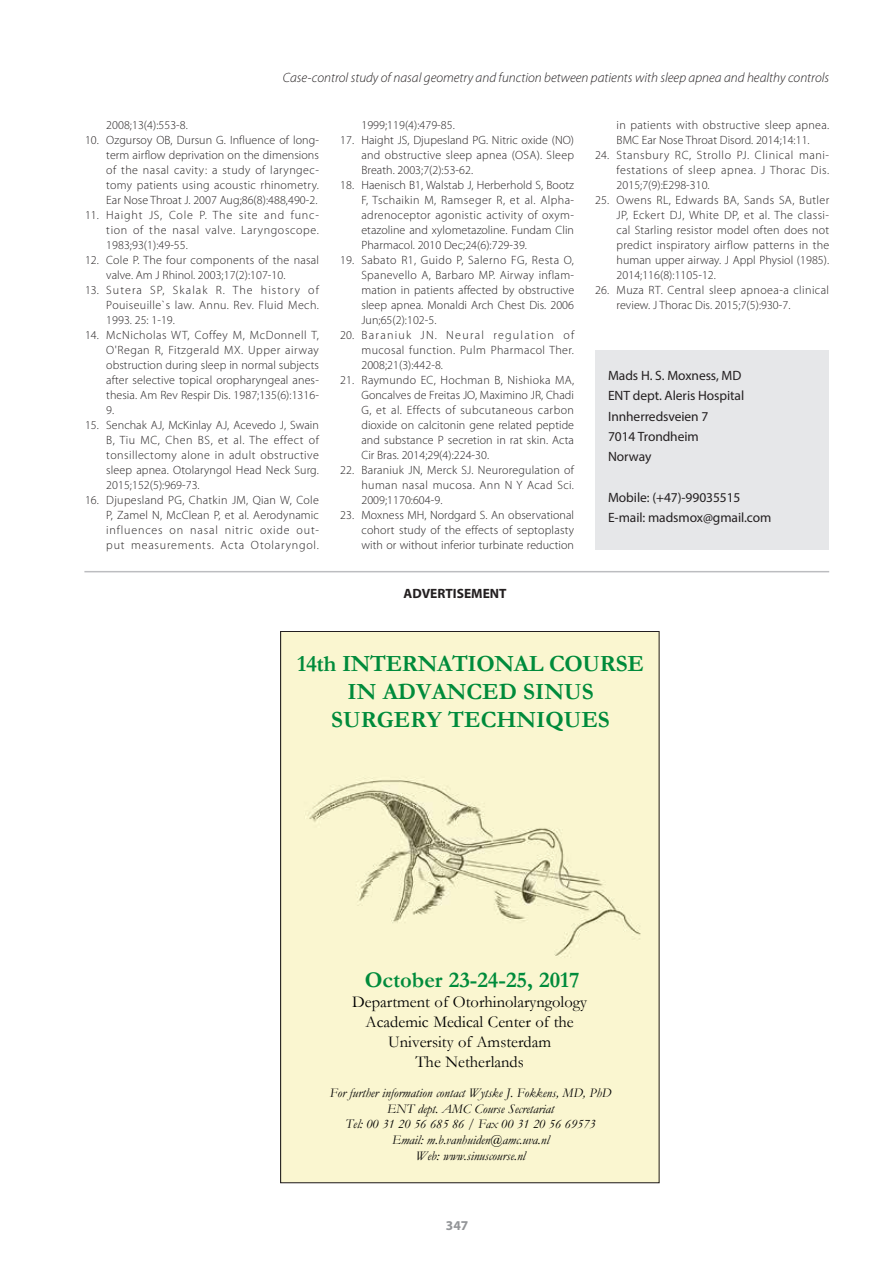
<style>
.page{position:relative;width:893px;height:1263px;background:#fff}
.page>*{position:absolute;margin:0;border:0;box-sizing:border-box;transform-origin:0 0}
.t1{font:700 23.4px/28px "Garamond";color:#008b3b;text-align:center}
.t2{font:700 22.65px "Garamond";color:#008b3b}
.t3{font:16.65px/20px "Garamond";color:#000;text-align:center}
.ADRES{font:13.5px "Myriad Pro";letter-spacing:-.005em;color:#231f20}
.t4{font:italic 300 13.5px "Myriad Pro";color:#231f20}
.t5{font:700 13.5px "Myriad Pro";color:#231f20}
.t6{font:700 13.5px "Myriad Pro";color:#939598}
.t7{font:italic 13.2px/15.9px "Garamond";color:#000;text-align:center}
.t8{font:300 12px/15px "Myriad Pro";letter-spacing:.01em;color:#231f20;text-align:justify}
.t9{font:300 12px/15px "Myriad Pro";letter-spacing:.035em;color:#231f20}
</style>
<div class="page">
<div style="left:595px;top:350px;width:234px;height:199px;background:#e6e7e9"></div>
<hr style="left:84px;top:571px;width:745px;height:1px;background:#bcbdc0">
<div style="left:282px;top:633px;width:375px;height:548px;background:#faf6d0"></div>
<p class="t4" style="left:283px;top:69px;width:548px">Case-control study of nasal geometry and function between patients with sleep apnea and healthy controls</p>
<p class="t8" style="left:106px;top:118px;width:83px">2008;13(4):553-8.</p>
<p class="t8" style="left:106px;top:133px;width:214px;text-indent:-21px">10. Ozgursoy OB, Dursun G. Influence of long&shy;term airflow deprivation on the dimensions of the nasal cavity: a study of laryngec&shy;tomy patients using acoustic rhinometry.<br>Ear Nose Throat J. 2007 Aug;86(8):488,490-2.</p>
<p class="t8" style="left:106px;top:208px;width:214px;text-indent:-21px">11. Haight JS, Cole P. The site and func&shy;tion of the nasal valve. Laryngoscope.<br>1983;93(1):49-55.</p>
<p class="t8" style="left:106px;top:253px;width:214px;text-indent:-21px">12. Cole P. The four components of the nasal valve. Am J Rhinol. 2003;17(2):107-10.</p>
<p class="t8" style="left:106px;top:283px;width:214px;text-indent:-21px">13. Sutera SP, Skalak R. The history of Pouiseuille`s law. Annu. Rev. Fluid Mech.<br>1993. 25: 1-19.</p>
<p class="t8" style="left:106px;top:328px;width:214px;text-indent:-21px">14. McNicholas WT, Coffey M, McDonnell T, O'Regan R, Fitzgerald MX. Upper airway obstruction during sleep in normal subjects after selective topical oropharyngeal anes&shy;thesia. Am Rev Respir Dis. 1987;135(6):1316- 9.</p>
<p class="t8" style="left:106px;top:418px;width:214px;text-indent:-21px">15. Senchak AJ, McKinlay AJ, Acevedo J, Swain B, Tiu MC, Chen BS, et al. The effect of tonsillectomy alone in adult obstructive sleep apnea. Otolaryngol Head Neck Surg.<br>2015;152(5):969-73.</p>
<p class="t8" style="left:106px;top:493px;width:214px;text-indent:-21px">16. Djupesland PG, Chatkin JM, Qian W, Cole P, Zamel N, McClean P, et al. Aerodynamic influences on nasal nitric oxide out&shy;put measurements. Acta Otolaryngol.</p>
<p class="t8" style="left:361px;top:118px;width:95px">1999;119(4):479-85.</p>
<p class="t8" style="left:361px;top:133px;width:214px;text-indent:-21px">17. Haight JS, Djupesland PG. Nitric oxide (NO) and obstructive sleep apnea (OSA). Sleep Breath. 2003;7(2):53-62.</p>
<p class="t8" style="left:361px;top:178px;width:214px;text-indent:-21px">18. Haenisch B1, Walstab J, Herberhold S, Bootz F, Tschaikin M, Ramseger R, et al. Alpha&shy;adrenoceptor agonistic activity of oxym&shy;etazoline and xylometazoline. Fundam Clin Pharmacol. 2010 Dec;24(6):729-39.</p>
<p class="t8" style="left:361px;top:253px;width:214px;text-indent:-21px">19. Sabato R1, Guido P, Salerno FG, Resta O, Spanevello A, Barbaro MP. Airway inflam&shy;mation in patients affected by obstructive sleep apnea. Monaldi Arch Chest Dis. 2006<br>Jun;65(2):102-5.</p>
<p class="t8" style="left:361px;top:328px;width:214px;text-indent:-21px">20. Baraniuk JN. Neural regulation of mucosal function. Pulm Pharmacol Ther.<br>2008;21(3):442-8.</p>
<p class="t8" style="left:361px;top:373px;width:214px;text-indent:-21px">21. Raymundo EC, Hochman B, Nishioka MA, Goncalves de Freitas JO, Maximino JR, Chadi G, et al. Effects of subcutaneous carbon dioxide on calcitonin gene related peptide and substance P secretion in rat skin. Acta Cir Bras. 2014;29(4):224-30.</p>
<p class="t8" style="left:361px;top:463px;width:214px;text-indent:-21px">22. Baraniuk JN, Merck SJ. Neuroregulation of human nasal mucosa. Ann N Y Acad Sci.<br>2009;1170:604-9.</p>
<p class="t8" style="left:361px;top:508px;width:214px;text-indent:-21px">23. Moxness MH, Nordgard S. An observational cohort study of the effects of septoplasty with or without inferior turbinate reduction</p>
<p class="t5" style="left:404px;top:585px;width:105px">ADVERTISEMENT</p>
<p class="t8" style="left:617px;top:118px;width:214px">in patients with obstructive sleep apnea.<br>BMC Ear Nose Throat Disord. 2014;14:11.</p>
<p class="t8" style="left:617px;top:148px;width:214px;text-indent:-21px">24. Stansbury RC, Strollo PJ. Clinical mani&shy;festations of sleep apnea. J Thorac Dis.<br>2015;7(9):E298-310.</p>
<p class="t8" style="left:617px;top:193px;width:214px;text-indent:-21px">25. Owens RL, Edwards BA, Sands SA, Butler JP, Eckert DJ, White DP, et al. The classi&shy;cal Starling resistor model often does not predict inspiratory airflow patterns in the human upper airway. J Appl Physiol (1985).<br>2014;116(8):1105-12.</p>
<p class="t9" style="left:617px;top:283px;width:214px;text-indent:-21px">26. Muza RT. Central sleep apnoea-a clinical review. J Thorac Dis. 2015;7(5):930-7.</p>
<p class="ADRES" style="left:608px;top:367px;width:135px">Mads H. S. Moxness, MD</p>
<p class="ADRES" style="left:608px;top:388px;width:138px">ENT dept. Aleris Hospital</p>
<p class="ADRES" style="left:608px;top:408px;width:102px">Innherredsveien 7</p>
<p class="ADRES" style="left:608px;top:428px;width:92px">7014 Trondheim</p>
<p class="ADRES" style="left:608px;top:448px;width:45px">Norway</p>
<p class="ADRES" style="left:608px;top:489px;width:134px">Mobile: (+47)-99035515</p>
<p class="ADRES" style="left:608px;top:509px;width:165px">E-mail: madsmox@gmail.com</p>
<p class="t1" style="left:297px;top:649px;width:348px">14th INTERNATIONAL COURSE<br>IN ADVANCED SINUS<br>SURGERY TECHNIQUES</p>
<p class="t2" style="left:365px;top:966px;width:216px">October 23-24-25, 2017</p>
<p class="t3" style="left:352px;top:992px;width:236px">Department of Otorhinolaryngology<br>Academic Medical Center of the<br>University of Amsterdam<br>The Netherlands</p>
<p class="t7" style="left:330px;top:1084px;width:283px">For further information contact Wytske J. Fokkens, MD, PhD ENT dept. AMC Course Secretariat<br>Tel: 00 31 20 56 685 86 / Fax 00 31 20 56 69573<br>Email: m.b.vanhuiden@amc.uva.nl<br>Web: www.sinuscourse.nl</p>
<p class="t6" style="left:446px;top:1217px;width:24px">347</p>
</div>
